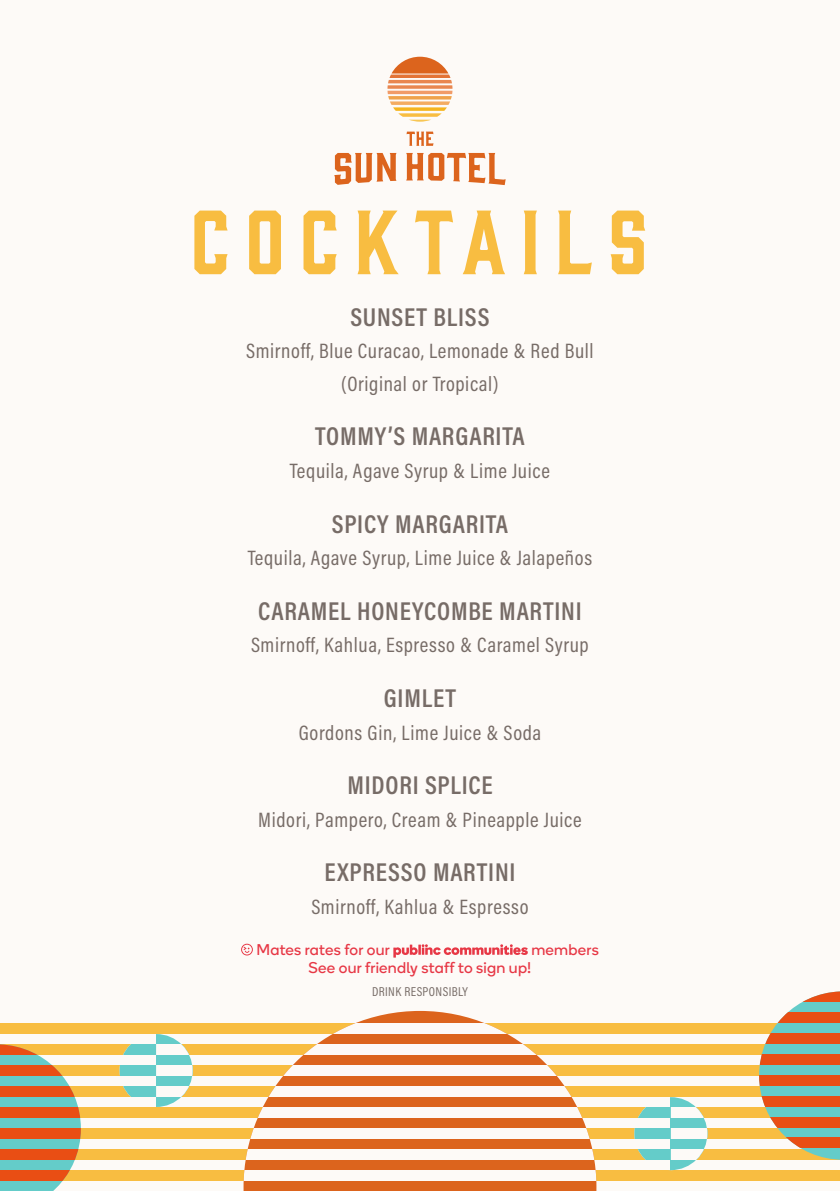
<style>
.page{position:relative;width:840px;height:1191px;background:#fff}
.page>*{position:absolute;margin:0;border:0;box-sizing:border-box;transform-origin:0 0}
.t1{font:83.8px "Gin";letter-spacing:.175em;color:#f8bd41}
.t2{font:600 26px "Acumin Pro Cond";letter-spacing:.03em;color:#776c67}
.t3{font:21px/32.6px "Acumin Pro Cond";letter-spacing:.03em;color:#776c67;text-align:center}
.t4{font:15.6px/18px "Boing";letter-spacing:.015em;color:#e73745}
.t5{font:13px "Acumin Pro Cond";letter-spacing:.03em;color:#776c67}
</style>
<div class="page">
<div style="left:0;top:0;width:839px;height:1191px;background:#fdfaf7"></div>
<div style="left:0;top:1023px;width:839px;height:10px;background:#f8bd41"></div>
<div style="left:0;top:1044px;width:839px;height:10px;background:#f8bd41"></div>
<div style="left:0;top:1065px;width:839px;height:10px;background:#f8bd41"></div>
<div style="left:0;top:1086px;width:839px;height:10px;background:#f8bd41"></div>
<div style="left:0;top:1107px;width:839px;height:10px;background:#f8bd41"></div>
<div style="left:0;top:1128px;width:839px;height:10px;background:#f8bd41"></div>
<div style="left:0;top:1148px;width:839px;height:11px;background:#f8bd41"></div>
<div style="left:0;top:1169px;width:839px;height:11px;background:#f8bd41"></div>
<svg style="left:243px;top:1011px;width:353px;height:180px;fill:#dc641d"></svg>
<svg style="left:243px;top:1023px;width:353px;height:10px"></svg>
<svg style="left:243px;top:1044px;width:353px;height:10px;fill:#fdfaf7"></svg>
<svg style="left:243px;top:1065px;width:353px;height:10px;fill:#fdfaf7"></svg>
<svg style="left:243px;top:1086px;width:353px;height:10px;fill:#fdfaf7"></svg>
<div style="left:243px;top:1107px;width:353px;height:10px;background:#fdfaf7"></div>
<div style="left:243px;top:1128px;width:353px;height:10px;background:#fdfaf7"></div>
<div style="left:243px;top:1148px;width:353px;height:11px;background:#fdfaf7"></div>
<div style="left:243px;top:1169px;width:353px;height:11px;background:#fdfaf7"></div>
<svg style="left:123px;top:1044px;width:33px;height:10px"></svg>
<div style="left:119px;top:1065px;width:73px;height:10px;background:#64ccc9"></div>
<svg style="left:123px;top:1086px;width:33px;height:10px"></svg>
<svg style="left:156px;top:1034px;width:36px;height:73px"></svg>
<svg style="left:156px;top:1044px;width:36px;height:10px"></svg>
<div style="left:156px;top:1065px;width:36px;height:10px;background:#fdfaf7"></div>
<svg style="left:156px;top:1086px;width:36px;height:10px"></svg>
<div style="left:634px;top:1097px;width:73px;height:73px;background:#fdfaf7;border-radius:50%"></div>
<svg style="left:634px;top:1107px;width:36px;height:11px"></svg>
<div style="left:634px;top:1128px;width:73px;height:10px;background:#64ccc9"></div>
<svg style="left:638px;top:1149px;width:32px;height:10px"></svg>
<svg style="left:670px;top:1097px;width:37px;height:73px"></svg>
<svg style="left:670px;top:1107px;width:37px;height:11px"></svg>
<div style="left:670px;top:1128px;width:37px;height:10px;background:#fdfaf7"></div>
<svg style="left:670px;top:1149px;width:37px;height:10px"></svg>
<svg style="left:0;top:1054px;width:81px;height:137px;background:#86c8bf"></svg>
<svg style="left:0;top:1044px;width:36px;height:10px"></svg>
<svg style="left:0;top:1065px;width:81px;height:10px"></svg>
<div style="left:0;top:1086px;width:81px;height:10px;background:#e94e14"></div>
<div style="left:0;top:1107px;width:81px;height:10px;background:#e94e14"></div>
<div style="left:0;top:1128px;width:81px;height:10px;background:#e94e14"></div>
<div style="left:0;top:1148px;width:81px;height:11px;background:#e94e14"></div>
<svg style="left:0;top:1169px;width:81px;height:11px"></svg>
<svg style="left:758px;top:1001px;width:81px;height:158px"></svg>
<svg style="left:804px;top:991px;width:35px;height:10px"></svg>
<svg style="left:758px;top:1012px;width:81px;height:10px"></svg>
<div style="left:758px;top:1033px;width:81px;height:10px;background:#e94e14"></div>
<div style="left:758px;top:1054px;width:81px;height:10px;background:#e94e14"></div>
<div style="left:758px;top:1075px;width:81px;height:10px;background:#e94e14"></div>
<div style="left:758px;top:1096px;width:81px;height:10px;background:#e94e14"></div>
<svg style="left:758px;top:1116px;width:81px;height:11px"></svg>
<svg style="left:758px;top:1137px;width:81px;height:11px"></svg>
<svg style="left:241px;top:943px;width:12px;height:12px"></svg>
<svg style="left:393px;top:944px;width:134px;height:13px"></svg>
<svg style="left:334px;top:153px;width:62px;height:32px"></svg>
<svg style="left:406px;top:153px;width:99px;height:32px"></svg>
<svg style="left:406px;top:132px;width:27px;height:14px"></svg>
<svg style="left:387px;top:57px;width:65px;height:65px"></svg>
<h1 class="t1" style="left:190px;top:184px;width:459px">COCKTAILS</h1>
<p class="t2" style="left:350px;top:299px;width:140px">SUNSET BLISS</p>
<p class="t3" style="left:246px;top:334px;width:349px">Smirnoff, Blue Curacao, Lemonade &amp; Red Bull (Original or Tropical)</p>
<p class="t2" style="left:315px;top:419px;width:211px">TOMMY’S MARGARITA</p>
<p class="t3" style="left:290px;top:454px;width:261px">Tequila, Agave Syrup &amp; Lime Juice</p>
<p class="t2" style="left:331px;top:506px;width:178px">SPICY MARGARITA</p>
<p class="t3" style="left:248px;top:541px;width:346px">Tequila, Agave Syrup, Lime Juice &amp; Jalapeños</p>
<p class="t2" style="left:258px;top:594px;width:325px">CARAMEL HONEYCOMBE MARTINI</p>
<p class="t3" style="left:251px;top:628px;width:339px">Smirnoff, Kahlua, Espresso &amp; Caramel Syrup</p>
<p class="t2" style="left:383px;top:681px;width:74px">GIMLET</p>
<p class="t3" style="left:298px;top:715px;width:244px">Gordons Gin, Lime Juice &amp; Soda</p>
<p class="t2" style="left:347px;top:768px;width:147px">MIDORI SPLICE</p>
<p class="t3" style="left:258px;top:803px;width:325px">Midori, Pampero, Cream &amp; Pineapple Juice</p>
<p class="t2" style="left:324px;top:855px;width:192px">EXPRESSO MARTINI</p>
<p class="t3" style="left:311px;top:890px;width:218px">Smirnoff, Kahlua &amp; Espresso</p>
<p class="t4" style="left:256px;top:940px;width:135px">Mates rates for our</p>
<p class="t4" style="left:308px;top:940px;width:291px;text-indent:222px">members<br>See our friendly staff to sign up!</p>
<p class="t5" style="left:372px;top:983px;width:97px">DRINK RESPONSIBLY</p>
</div>
